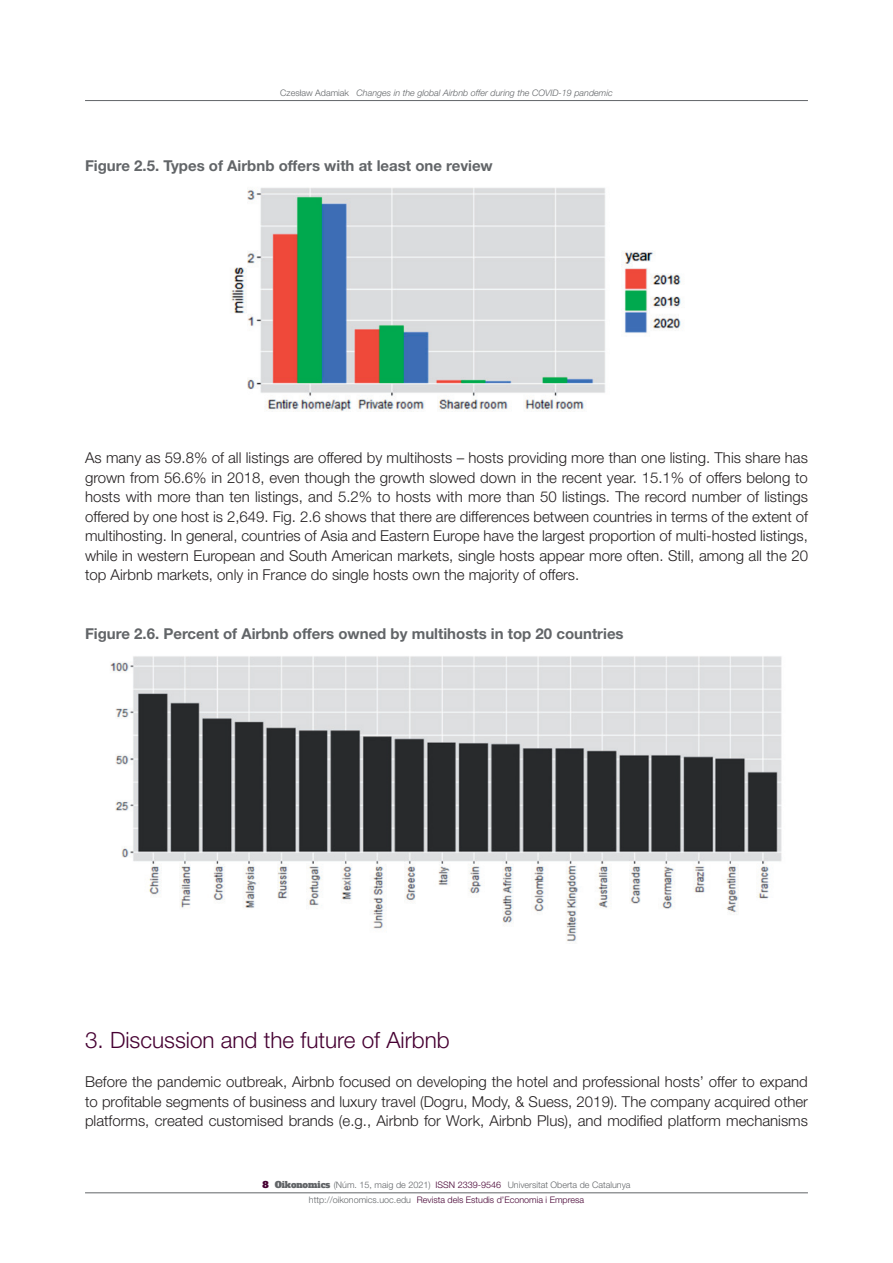
<style>
.page{position:relative;width:893px;height:1263px;background:#fff}
.page>*{position:absolute;margin:0;border:0;box-sizing:border-box;transform-origin:0 0}
.t1{font:300 22.5px "Helvetica Neue LT Std";color:#460132}
.t2{font:300 15px/19.5px "Helvetica Neue LT Std";color:#231f20;text-align:justify}
.t3{font:700 15px "Helvetica Neue LT Std";color:#626568}
.t4{font:300 9px/14.7px "Helvetica Neue LT Std";color:#626568;text-align:center}
.t5{font:italic 300 9px "Helvetica Neue LT Std";color:#626568}
.s1{font-style:normal}
.s2{font-family:"Alfa Slab One";font-weight:400;color:#460132}
.s3{font-family:"Alfa Slab One";font-weight:400}
.s4{color:#460132}
</style>
<div class="page">
<hr style="left:85px;top:100px;width:723px;height:1px;background:#626568">
<hr style="left:85px;top:1192px;width:723px;height:1px;background:#626568">
<img style="left:231px;top:187px;width:450px;height:225px">
<img style="left:110px;top:656px;width:672px;height:288px">
<p class="t5" style="left:280px;top:87px;width:334px"><span class="s1">Czesław Adamiak</span> Changes in the global Airbnb offer during the COVID-19 pandemic</p>
<p class="t3" style="left:85px;top:156px;width:409px">Figure 2.5. Types of Airbnb offers with at least one review</p>
<p class="t2" style="left:85px;top:448px;width:724px">As many as 59.8% of all listings are offered by multihosts – hosts providing more than one listing. This share has grown from 56.6% in 2018, even though the growth slowed down in the recent year. 15.1% of offers belong to hosts with more than ten listings, and 5.2% to hosts with more than 50 listings. The record number of listings offered by one host is 2,649. Fig. 2.6 shows that there are differences between countries in terms of the extent of multihosting. In general, countries of Asia and Eastern Europe have the largest proportion of multi-hosted listings, while in western European and South American markets, single hosts appear more often. Still, among all the 20 top Airbnb markets, only in France do single hosts own the majority of offers.</p>
<p class="t3" style="left:85px;top:624px;width:540px">Figure 2.6. Percent of Airbnb offers owned by multihosts in top 20 countries</p>
<h1 class="t1" style="left:85px;top:1027px;width:366px">3. Discussion and the future of Airbnb</h1>
<p class="t2" style="left:85px;top:1072px;width:724px">Before the pandemic outbreak, Airbnb focused on developing the hotel and professional hosts’ offer to expand to profitable segments of business and luxury travel (Dogru, Mody, &amp; Suess, 2019). The company acquired other platforms, created customised brands (e.g., Airbnb for Work, Airbnb Plus), and modified platform mechanisms</p>
<p class="t4" style="left:262px;top:1177px;width:370px"><span class="s2">8</span> <span class="s3">Oikonomics</span> (Núm. 15, maig de 2021) <span class="s4">ISSN 2339-9546</span> Universitat Oberta de Catalunya http://oikonomics.uoc.edu <span class="s4">Revista dels Estudis d’Economia i Empresa</span></p>
</div>
